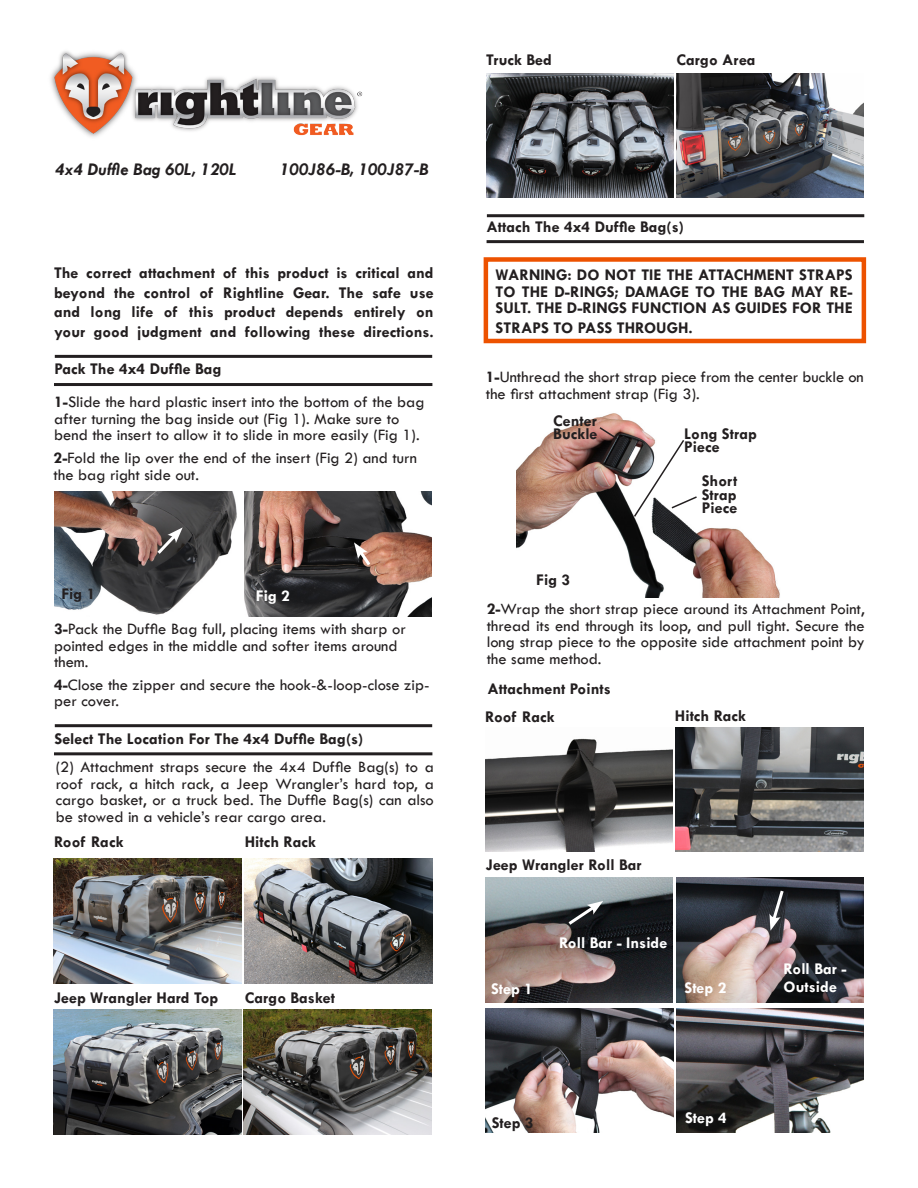
<style>
.page{position:relative;width:918px;height:1188px;background:#fff}
.page>*{position:absolute;margin:0;border:0;box-sizing:border-box;transform-origin:0 0}
.t1{font:italic 700 18px "Twentieth Century";color:#231f20}
.t2{font:500 16.5px/16.5px "Twentieth Century";color:#231f20}
.t3{font:700 16.5px/19.8px "Twentieth Century";color:#231f20;text-align:justify}
.t4{font:700 16.5px/18px "Twentieth Century";color:#fff}
.s1{font-weight:700}
</style>
<div class="page">
<img style="left:244px;top:491px;width:188px;height:125px">
<img style="left:54px;top:492px;width:183px;height:123px">
<img style="left:245px;top:859px;width:187px;height:124px">
<hr style="left:54px;top:383px;width:378px;height:3px;background:#231f20">
<hr style="left:55px;top:355px;width:377px;height:3px;background:#231f20">
<hr style="left:487px;top:240px;width:377px;height:3px;background:#231f20">
<hr style="left:487px;top:214px;width:377px;height:3px;background:#231f20">
<div style="left:484px;top:257px;width:382px;height:86px;border:4px solid #ed5200"></div>
<img style="left:516px;top:413px;width:264px;height:184px">
<svg style="left:632px;top:438px;width:67px;height:80px"></svg>
<svg style="left:598px;top:426px;width:21px;height:15px"></svg>
<img style="left:50px;top:51px;width:313px;height:86px">
<img style="left:676px;top:727px;width:187px;height:125px">
<img style="left:485px;top:738px;width:188px;height:114px">
<img style="left:676px;top:878px;width:188px;height:124px">
<img style="left:485px;top:878px;width:188px;height:124px">
<svg style="left:565px;top:901px;width:38px;height:27px"></svg>
<svg style="left:769px;top:887px;width:17px;height:44px"></svg>
<img style="left:486px;top:1008px;width:187px;height:125px">
<img style="left:676px;top:1008px;width:188px;height:125px">
<hr style="left:54px;top:752px;width:378px;height:3px;background:#231f20">
<hr style="left:55px;top:724px;width:377px;height:3px;background:#231f20">
<img style="left:54px;top:859px;width:187px;height:124px">
<img style="left:54px;top:1010px;width:187px;height:124px">
<img style="left:244px;top:1010px;width:187px;height:124px">
<img style="left:486px;top:73px;width:188px;height:125px">
<img style="left:676px;top:73px;width:188px;height:125px">
<svg style="left:154px;top:527px;width:29px;height:30px"></svg>
<svg style="left:354px;top:542px;width:19px;height:27px"></svg>
<p class="t1" style="left:55px;top:159px;width:183px">4x4 Duffle Bag 60L, 120L</p>
<p class="t1" style="left:280px;top:159px;width:151px">100J86-B, 100J87-B</p>
<p class="t3" style="left:54px;top:263px;width:381px">The correct attachment of this product is critical and beyond the control of Rightline Gear. The safe use and long life of this product depends entirely on your good judgment and following these directions.</p>
<p class="t3" style="left:54px;top:359px;width:169px">Pack The 4x4 Duffle Bag</p>
<p class="t2" style="left:54px;top:394px;width:372px"><span class="s1">1-</span>Slide the hard plastic insert into the bottom of the bag after turning the bag inside out (Fig 1). Make sure to bend the insert to allow it to slide in more easily (Fig 1).</p>
<p class="t2" style="left:54px;top:450px;width:365px"><span class="s1">2-</span>Fold the lip over the end of the insert (Fig 2) and turn the bag right side out.</p>
<p class="t3" style="left:61px;top:583px;width:36px">Fig 1</p>
<p class="t4" style="left:256px;top:587px;width:36px">Fig 2</p>
<p class="t2" style="left:54px;top:621px;width:353px"><span class="s1">3-</span>Pack the Duffle Bag full, placing items with sharp or pointed edges in the middle and softer items around them.</p>
<p class="t2" style="left:54px;top:676px;width:377px"><span class="s1">4-</span>Close the zipper and secure the hook-&amp;-loop-close zip&shy;per cover.</p>
<p class="t3" style="left:54px;top:729px;width:310px">Select The Location For The 4x4 Duffle Bag(s)</p>
<p class="t2" style="left:56px;top:759px;width:380px;text-align:justify">(2) Attachment straps secure the 4x4 Duffle Bag(s) to a roof rack, a hitch rack, a Jeep Wrangler’s hard top, a cargo basket, or a truck bed. The Duffle Bag(s) can also be stowed in a vehicle’s rear cargo area.</p>
<p class="t3" style="left:54px;top:832px;width:71px">Roof Rack</p>
<p class="t3" style="left:245px;top:832px;width:73px">Hitch Rack</p>
<p class="t3" style="left:54px;top:988px;width:166px">Jeep Wrangler Hard Top</p>
<p class="t3" style="left:245px;top:988px;width:92px">Cargo Basket</p>
<p class="t3" style="left:486px;top:50px;width:67px">Truck Bed</p>
<p class="t3" style="left:676px;top:50px;width:81px">Cargo Area</p>
<p class="t3" style="left:487px;top:217px;width:199px">Attach The 4x4 Duffle Bag(s)</p>
<p class="t3" style="left:496px;top:267px;width:359px;line-height:16.5px">WARNING: DO NOT TIE THE ATTACHMENT STRAPS TO THE D-RINGS; DAMAGE TO THE BAG MAY RE-SULT. THE D-RINGS FUNCTION AS GUIDES FOR THE</p>
<p class="t3" style="left:496px;top:318px;width:199px">STRAPS TO PASS THROUGH.</p>
<p class="t2" style="left:486px;top:369px;width:380px"><span class="s1">1-</span>Unthread the short strap piece from the center buckle on the first attachment strap (Fig 3).</p>
<p class="t3" style="left:553px;top:414px;width:46px;line-height:13.5px">Center<br>Buckle</p>
<p class="t3" style="left:536px;top:570px;width:36px">Fig 3</p>
<p class="t3" style="left:684px;top:423px;width:74px">Long Strap</p>
<p class="t3" style="left:684px;top:437px;width:37px">Piece</p>
<p class="t3" style="left:702px;top:471px;width:37px">Short</p>
<p class="t3" style="left:702px;top:488px;width:37px;line-height:13.5px">Strap<br>Piece</p>
<p class="t2" style="left:487px;top:601px;width:380px;text-align:justify"><span class="s1">2-</span>Wrap the short strap piece around its Attachment Point, thread its end through its loop, and pull tight. Secure the long strap piece to the opposite side attachment point by the same method.</p>
<p class="t3" style="left:487px;top:678px;width:125px">Attachment Points</p>
<p class="t3" style="left:485px;top:707px;width:71px">Roof Rack</p>
<p class="t3" style="left:675px;top:706px;width:73px">Hitch Rack</p>
<p class="t3" style="left:486px;top:855px;width:157px">Jeep Wrangler Roll Bar</p>
<p class="t4" style="left:559px;top:934px;width:110px">Roll Bar - Inside</p>
<p class="t4" style="left:491px;top:979px;width:43px">Step 1</p>
<p class="t4" style="left:685px;top:978px;width:43px">Step 2</p>
<p class="t3" style="left:492px;top:1112px;width:43px">Step 3</p>
<p class="t4" style="left:685px;top:1109px;width:43px">Step 4</p>
<p class="t4" style="left:784px;top:960px;width:64px">Roll Bar -<br>Outside</p>
</div>
